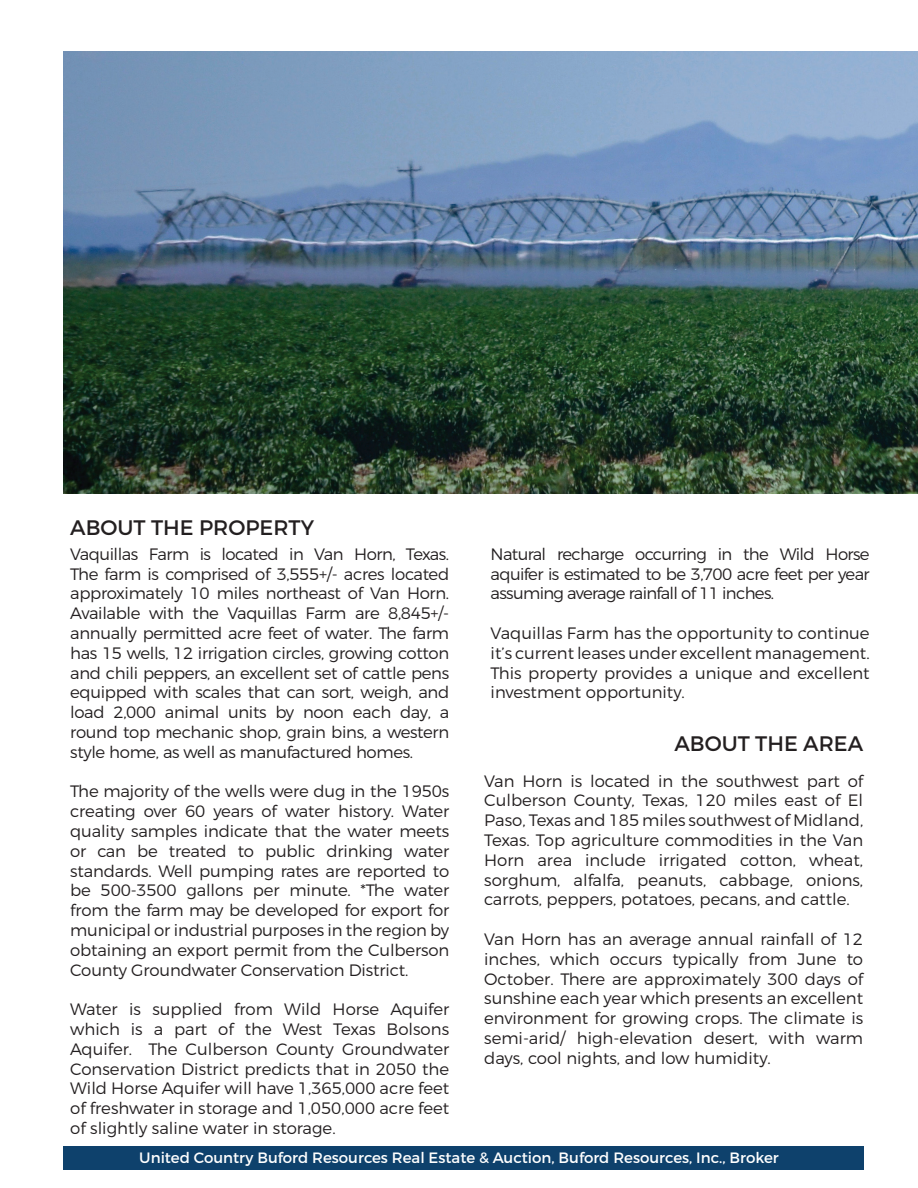
<style>
.page{position:relative;width:918px;height:1188px;background:#fff}
.page>*{position:absolute;margin:0;border:0;box-sizing:border-box;transform-origin:0 0}
.t1{font:21px "Montserrat";color:#231f20}
.t2{font:300 16.5px/19.8px "Montserrat";letter-spacing:-.01em;color:#231f20;text-align:justify}
.t3{font:15px "Montserrat";color:#fff}
</style>
<div class="page">
<img style="left:64px;top:51px;width:854px;height:442px">
<div style="left:64px;top:1147px;width:800px;height:23px;background:#0e416c"></div>
<p class="t1" style="left:70px;top:515px;width:245px">About the properTY</p>
<p class="t2" style="left:70px;top:544px;width:381px">Vaquillas Farm is located in Van Horn, Texas.<br>The farm is comprised of 3,555+/- acres located approximately 10 miles northeast of Van Horn.<br>Available with the Vaquillas Farm are 8,845+/- annually permitted acre feet of water. The farm has 15 wells, 12 irrigation circles, growing cotton and chili peppers, an excellent set of cattle pens equipped with scales that can sort, weigh, and load 2,000 animal units by noon each day, a round top mechanic shop, grain bins, a western style home, as well as manufactured homes.</p>
<p class="t2" style="left:70px;top:781px;width:381px">The majority of the wells were dug in the 1950s creating over 60 years of water history. Water quality samples indicate that the water meets or can be treated to public drinking water standards. Well pumping rates are reported to be 500-3500 gallons per minute. *The water from the farm may be developed for export for municipal or industrial purposes in the region by obtaining an export permit from the Culberson County Groundwater Conservation District.</p>
<p class="t2" style="left:70px;top:999px;width:381px">Water is supplied from Wild Horse Aquifer which is a part of the West Texas Bolsons Aquifer. The Culberson County Groundwater Conservation District predicts that in 2050 the Wild Horse Aquifer will have 1,365,000 acre feet of freshwater in storage and 1,050,000 acre feet of slightly saline water in storage.</p>
<p class="t2" style="left:491px;top:544px;width:381px">Natural recharge occurring in the Wild Horse aquifer is estimated to be 3,700 acre feet per year assuming average rainfall of 11 inches.</p>
<p class="t2" style="left:491px;top:623px;width:381px">Vaquillas Farm has the opportunity to continue it’s current leases under excellent management.<br>This property provides a unique and excellent investment opportunity.</p>
<p class="t1" style="left:674px;top:730px;width:31px">ABOUT</p>
<p class="t1" style="left:755px;top:730px;width:15px">THE</p>
<p class="t1" style="left:803px;top:730px;width:61px">AREA</p>
<p class="t2" style="left:484px;top:771px;width:381px">Van Horn is located in the southwest part of Culberson County, Texas, 120 miles east of El Paso, Texas and 185 miles southwest of Midland, Texas. Top agriculture commodities in the Van Horn area include irrigated cotton, wheat, sorghum, alfalfa, peanuts, cabbage, onions, carrots, peppers, potatoes, pecans, and cattle.</p>
<p class="t2" style="left:484px;top:929px;width:381px">Van Horn has an average annual rainfall of 12 inches, which occurs typically from June to October. There are approximately 300 days of sunshine each year which presents an excellent environment for growing crops. The climate is semi-arid/ high-elevation desert, with warm days, cool nights, and low humidity.</p>
<p class="t3" style="left:139px;top:1149px;width:641px">United Country Buford Resources Real Estate &amp; Auction, Buford Resources, Inc., Broker</p>
</div>
